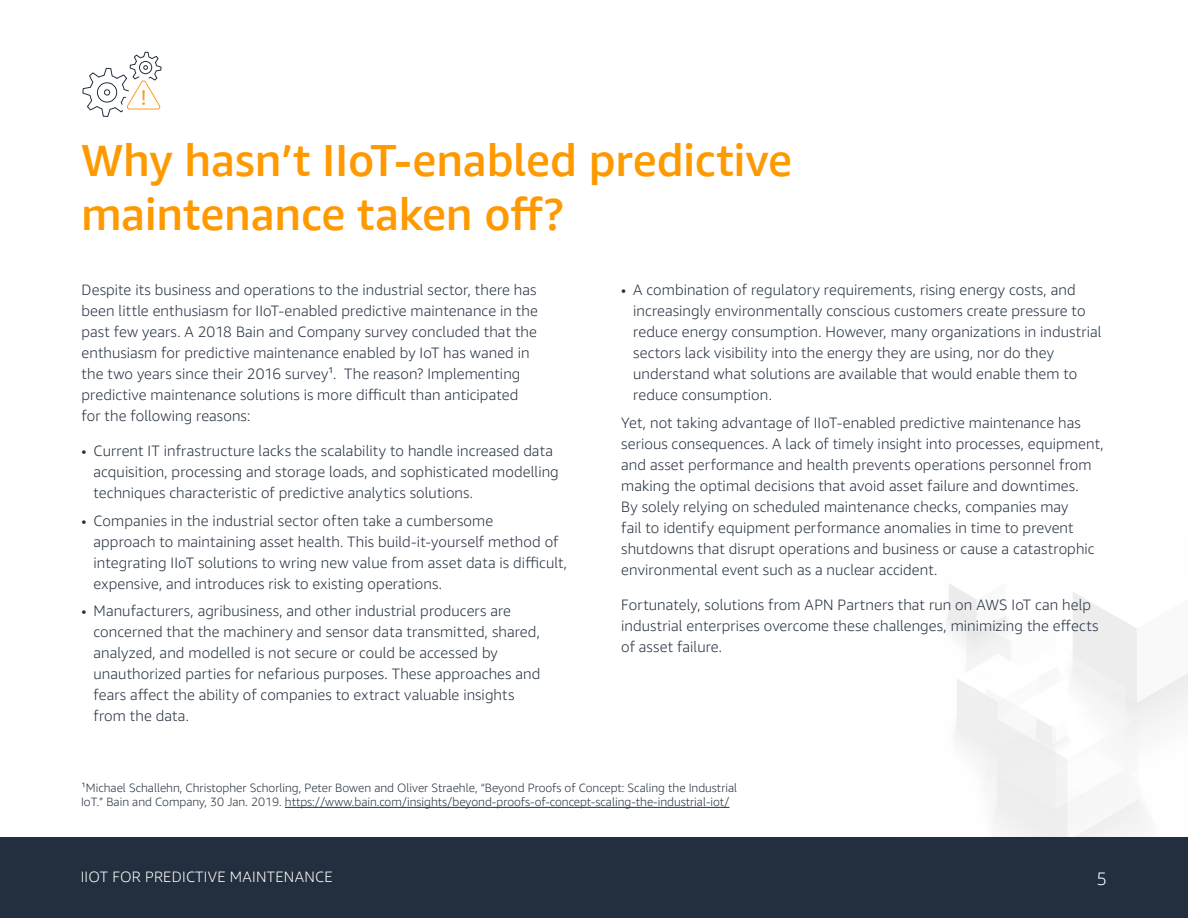
<style>
.page{position:relative;width:1188px;height:918px;background:#fff}
.page>*{position:absolute;margin:0;border:0;box-sizing:border-box;transform-origin:0 0}
.t1{font:500 45px/54px "Amazon Ember";letter-spacing:-.005em;color:#f90}
.t2{font:300 18px "Amazon Ember";color:#fff}
.t3{font:300 15px/21px "Amazon Ember";letter-spacing:.005em;color:#232f3e}
.t4{font:300 15px "Amazon Ember";letter-spacing:.02em;color:#fff}
.t5{font:300 12px/14.4px "Amazon Ember";color:#232f3e}
</style>
<div class="page">
<div style="left:0;top:837px;width:1188px;height:81px;background:#232f3e"></div>
<hr style="left:285px;top:807px;width:444px;height:1px;background:#232f3e">
<svg style="left:82px;top:51px;width:80px;height:66px"></svg>
<h1 class="t1" style="left:81px;top:133px;width:713px">Why hasn’t IIoT-enabled predictive maintenance taken off?</h1>
<p class="t3" style="left:82px;top:280px;width:458px">Despite its business and operations to the industrial sector, there has been little enthusiasm for IIoT-enabled predictive maintenance in the past few years. A 2018 Bain and Company survey concluded that the enthusiasm for predictive maintenance enabled by IoT has waned in the two years since their 2016 survey¹. The reason? Implementing predictive maintenance solutions is more difficult than anticipated for the following reasons:</p>
<p class="t3" style="left:94px;top:440px;width:467px;text-indent:-12px">• Current IT infrastructure lacks the scalability to handle increased data acquisition, processing and storage loads, and sophisticated modelling techniques characteristic of predictive analytics solutions.</p>
<p class="t3" style="left:94px;top:510px;width:475px;text-indent:-12px">• Companies in the industrial sector often take a cumbersome<br>approach to maintaining asset health. This build-it-yourself method of integrating IIoT solutions to wring new value from asset data is difficult, expensive, and introduces risk to existing operations.</p>
<p class="t3" style="left:94px;top:601px;width:448px;text-indent:-12px">• Manufacturers, agribusiness, and other industrial producers are concerned that the machinery and sensor data transmitted, shared, analyzed, and modelled is not secure or could be accessed by unauthorized parties for nefarious purposes. These approaches and fears affect the ability of companies to extract valuable insights from the data.</p>
<p class="t3" style="left:633px;top:280px;width:470px;text-indent:-12px">• A combination of regulatory requirements, rising energy costs, and increasingly environmentally conscious customers create pressure to reduce energy consumption. However, many organizations in industrial sectors lack visibility into the energy they are using, nor do they understand what solutions are available that would enable them to reduce consumption.</p>
<p class="t3" style="left:621px;top:412px;width:484px">Yet, not taking advantage of IIoT-enabled predictive maintenance has serious consequences. A lack of timely insight into processes, equipment, and asset performance and health prevents operations personnel from making the optimal decisions that avoid asset failure and downtimes.<br>By solely relying on scheduled maintenance checks, companies may<br>fail to identify equipment performance anomalies in time to prevent shutdowns that disrupt operations and business or cause a catastrophic environmental event such as a nuclear accident.</p>
<p class="t3" style="left:621px;top:594px;width:479px">Fortunately, solutions from APN Partners that run on AWS IoT can help industrial enterprises overcome these challenges, minimizing the effects of asset failure.</p>
<p class="t5" style="left:81px;top:780px;width:658px">¹Michael Schallehn, Christopher Schorling, Peter Bowen and Oliver Straehle, “Beyond Proofs of Concept: Scaling the Industrial<br>IoT.” Bain and Company, 30 Jan. 2019. https://www.bain.com/insights/beyond-proofs-of-concept-scaling-the-industrial-iot/</p>
<p class="t4" style="left:81px;top:868px;width:253px">IIOT FOR PREDICTIVE MAINTENANCE</p>
<p class="t2" style="left:1096px;top:867px;width:12px">5</p>
</div>
